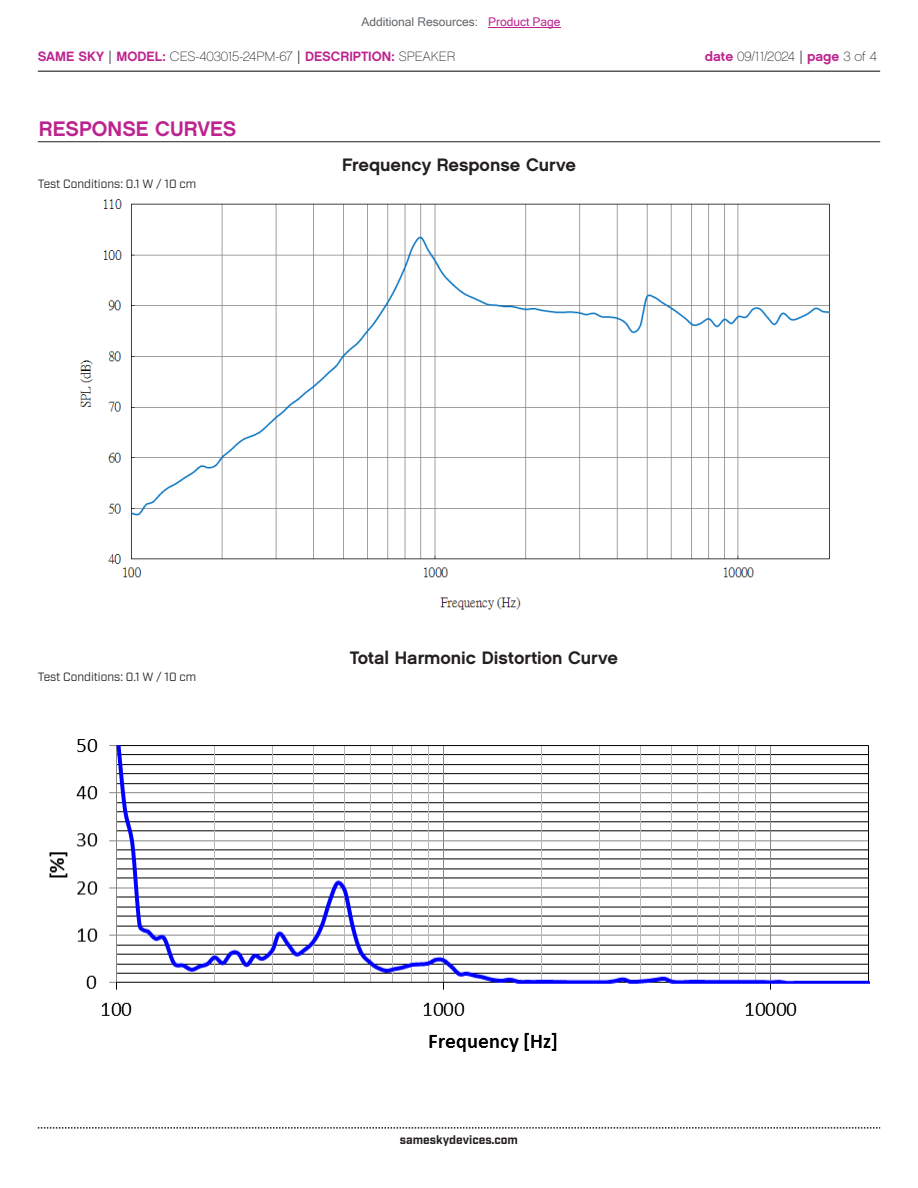
<style>
.page{position:relative;width:918px;height:1188px;background:#fff}
.page>*{position:absolute;margin:0;border:0;box-sizing:border-box;transform-origin:0 0}
.t1{font:21px "Chalet New York Nineteen Sixty";color:#bd238f}
.t2{font:18px "Chalet New York Nineteen Sixty";color:#231f20}
.t3{font:13.5px "Chalet New York Nineteen Sixty";color:#bd238f}
.t4{font:13.5px "Chalet Paris Nineteen Sixty";letter-spacing:-.005em;color:#231f20}
.t5{font:12px "Industry";color:#231f20}
.t6{font:12px "Microsoft Sans Serif";color:#63676b}
.t7{font:700 12px "Industry";color:#231f20}
.s1{color:#bd238f}
.s2{font-family:"Industry";color:#231f20}
.s3{font-family:"Chalet Paris Nineteen Sixty";color:#231f20}
.s4{font-family:"Chalet New York Nineteen Sixty";color:#bd238f}
.s5{font-family:"Industry"}
</style>
<div class="page">
<hr style="left:38px;top:71px;width:842px;height:1px;background:#231f20">
<svg style="left:38px;top:1127px;width:842px;height:2px"></svg>
<img style="left:80px;top:199px;width:750px;height:411px">
<hr style="left:38px;top:141px;width:842px;height:1px;background:#231f20">
<img style="left:49px;top:739px;width:821px;height:313px">
<hr style="left:488px;top:27px;width:73px;height:1px;background:#bd238f">
<p class="t6" style="left:362px;top:15px;width:201px">Additional Resources: <span class="s1">Product Page</span></p>
<p class="t3" style="left:38px;top:47px;width:419px">SAME SKY <span class="s2">|</span> MODEL: <span class="s3">CES-403015-24PM-67</span> <span class="s2">|</span> DESCRIPTION: <span class="s3">SPEAKER</span></p>
<p class="t4" style="left:705px;top:48px;width:174px"><span class="s4">date</span> 09/11/2024 <span class="s5">|</span> <span class="s4">page</span> 3 of 4</p>
<h1 class="t1" style="left:39px;top:115px;width:199px">RESPONSE CURVES</h1>
<p class="t5" style="left:38px;top:176px;width:160px">Test Conditions: 0.1 W / 10 cm</p>
<h2 class="t2" style="left:342px;top:153px;width:235px">Frequency Response Curve</h2>
<p class="t5" style="left:38px;top:669px;width:160px">Test Conditions: 0.1 W / 10 cm</p>
<h2 class="t2" style="left:350px;top:646px;width:270px">Total Harmonic Distortion Curve</h2>
<p class="t7" style="left:400px;top:1132px;width:120px">sameskydevices.com</p>
</div>
